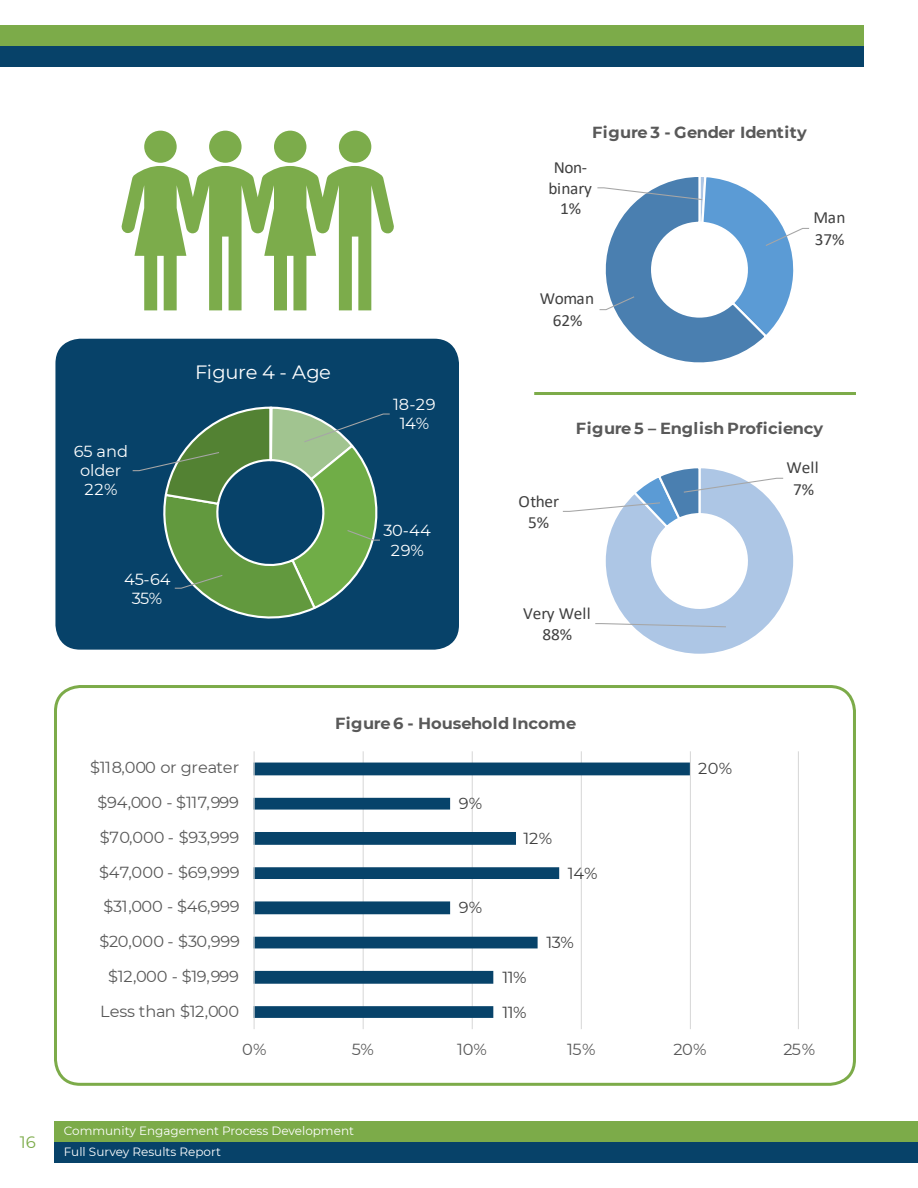
<style>
.page{position:relative;width:918px;height:1188px;background:#fff}
.page>*{position:absolute;margin:0;border:0;box-sizing:border-box;transform-origin:0 0}
.t1{font:19.2px "Montserrat";letter-spacing:-.01em;color:#fff}
.t2{font:17.1px/21.3px "Calibri";letter-spacing:-.005em;color:#404040;text-align:center}
.t3{font:17.1px/20.9px "Calibri";letter-spacing:-.025em;color:#404040;text-align:center}
.t4{font:16.5px "Montserrat";color:#7cab49}
.t5{font:16.05px "Montserrat";letter-spacing:-.01em;color:#595959}
.t6{font:700 16.05px "Montserrat";letter-spacing:.005em;color:#595959}
.t7{font:16.05px/19.2px "Montserrat";letter-spacing:-.01em;color:#fff;text-align:center}
.t8{font:700 16.05px "Montserrat";letter-spacing:-.02em;color:#595959}
.t9{font:16.05px "Montserrat";letter-spacing:-.03em;color:#404040}
.t10{font:16.05px "Montserrat";letter-spacing:-.03em;color:#595959}
.t11{font:12px "Montserrat";color:#fff}
</style>
<div class="page">
<div style="left:0;top:25px;width:864px;height:21px;background:#7cab49"></div>
<div style="left:54px;top:1121px;width:864px;height:21px;background:#7cab49"></div>
<div style="left:0;top:46px;width:864px;height:21px;background:#074269"></div>
<div style="left:54px;top:1142px;width:864px;height:21px;background:#074269"></div>
<svg style="left:597px;top:177px;width:212px;height:186px"></svg>
<svg style="left:562px;top:468px;width:232px;height:186px"></svg>
<hr style="left:534px;top:392px;width:322px;height:3px;background:#7cab49">
<div style="left:55px;top:339px;width:404px;height:311px;background:#074269;border-radius:25px"></div>
<svg style="left:132px;top:406px;width:258px;height:213px"></svg>
<hr style="left:363px;top:751px;width:1px;height:278px;background:#d9d9d9">
<hr style="left:472px;top:751px;width:1px;height:278px;background:#d9d9d9">
<hr style="left:581px;top:751px;width:1px;height:278px;background:#d9d9d9">
<hr style="left:690px;top:751px;width:1px;height:278px;background:#d9d9d9">
<hr style="left:798px;top:751px;width:1px;height:278px;background:#d9d9d9">
<svg style="left:255px;top:763px;width:435px;height:255px"></svg>
<hr style="left:254px;top:751px;width:1px;height:278px;background:#d9d9d9">
<div style="left:54px;top:685px;width:802px;height:401px;border:3px solid #7cab49;border-radius:25px"></div>
<div style="left:339px;top:131px;width:32px;height:32px;background:#7cac4b;border-radius:50%"></div>
<div style="left:144px;top:131px;width:33px;height:32px;background:#7cac4b;border-radius:50%"></div>
<div style="left:274px;top:131px;width:32px;height:32px;background:#7cac4b;border-radius:50%"></div>
<div style="left:209px;top:131px;width:33px;height:32px;background:#7cac4b;border-radius:50%"></div>
<svg style="left:121px;top:166px;width:273px;height:144px"></svg>
<p class="t7" style="left:74px;top:441px;width:56px">65 and older<br>22%</p>
<p class="t1" style="left:195px;top:359px;width:137px">Figure 4 - Age</p>
<p class="t7" style="left:124px;top:569px;width:48px">45-64<br>35%</p>
<p class="t7" style="left:393px;top:394px;width:44px">18-29<br>14%</p>
<p class="t7" style="left:383px;top:520px;width:49px">30-44<br>29%</p>
<p class="t8" style="left:592px;top:121px;width:216px">Figure 3 - Gender Identity</p>
<p class="t3" style="left:548px;top:156px;width:45px">Non&shy;binary<br>1%</p>
<p class="t2" style="left:540px;top:288px;width:56px">Woman<br>62%</p>
<p class="t2" style="left:814px;top:206px;width:33px;text-align:left">Man<br>37%</p>
<p class="t2" style="left:518px;top:490px;width:42px">Other<br>5%</p>
<p class="t6" style="left:576px;top:417px;width:249px">Figure 5 – English Proficiency</p>
<p class="t2" style="left:787px;top:457px;width:34px">Well<br>7%</p>
<p class="t2" style="left:523px;top:602px;width:69px">Very Well<br>88%</p>
<p class="t4" style="left:20px;top:1130px;width:18px">16</p>
<p class="t6" style="left:335px;top:712px;width:243px">Figure 6 - Household Income</p>
<p class="t5" style="left:90px;top:757px;width:151px">$118,000 or greater</p>
<p class="t9" style="left:698px;top:757px;width:35px">20%</p>
<p class="t5" style="left:97px;top:791px;width:143px">$94,000 - $117,999</p>
<p class="t9" style="left:459px;top:792px;width:25px">9%</p>
<p class="t5" style="left:100px;top:826px;width:141px">$70,000 - $93,999</p>
<p class="t9" style="left:524px;top:827px;width:30px">12%</p>
<p class="t5" style="left:99px;top:861px;width:142px">$47,000 - $69,999</p>
<p class="t9" style="left:568px;top:862px;width:31px">14%</p>
<p class="t5" style="left:104px;top:896px;width:138px">$31,000 - $46,999</p>
<p class="t9" style="left:459px;top:897px;width:25px">9%</p>
<p class="t5" style="left:99px;top:931px;width:142px">$20,000 - $30,999</p>
<p class="t9" style="left:547px;top:931px;width:29px">13%</p>
<p class="t10" style="left:108px;top:965px;width:132px">$12,000 - $19,999</p>
<p class="t9" style="left:502px;top:966px;width:26px">11%</p>
<p class="t5" style="left:100px;top:1000px;width:141px">Less than $12,000</p>
<p class="t9" style="left:502px;top:1001px;width:26px">11%</p>
<p class="t5" style="left:242px;top:1038px;width:26px">0%</p>
<p class="t5" style="left:352px;top:1038px;width:24px">5%</p>
<p class="t5" style="left:457px;top:1038px;width:31px">10%</p>
<p class="t5" style="left:567px;top:1038px;width:30px">15%</p>
<p class="t5" style="left:674px;top:1038px;width:34px">20%</p>
<p class="t5" style="left:783px;top:1038px;width:33px">25%</p>
<p class="t11" style="left:64px;top:1123px;width:292px">Community Engagement Process Development</p>
<p class="t11" style="left:64px;top:1144px;width:159px">Full Survey Results Report</p>
</div>
